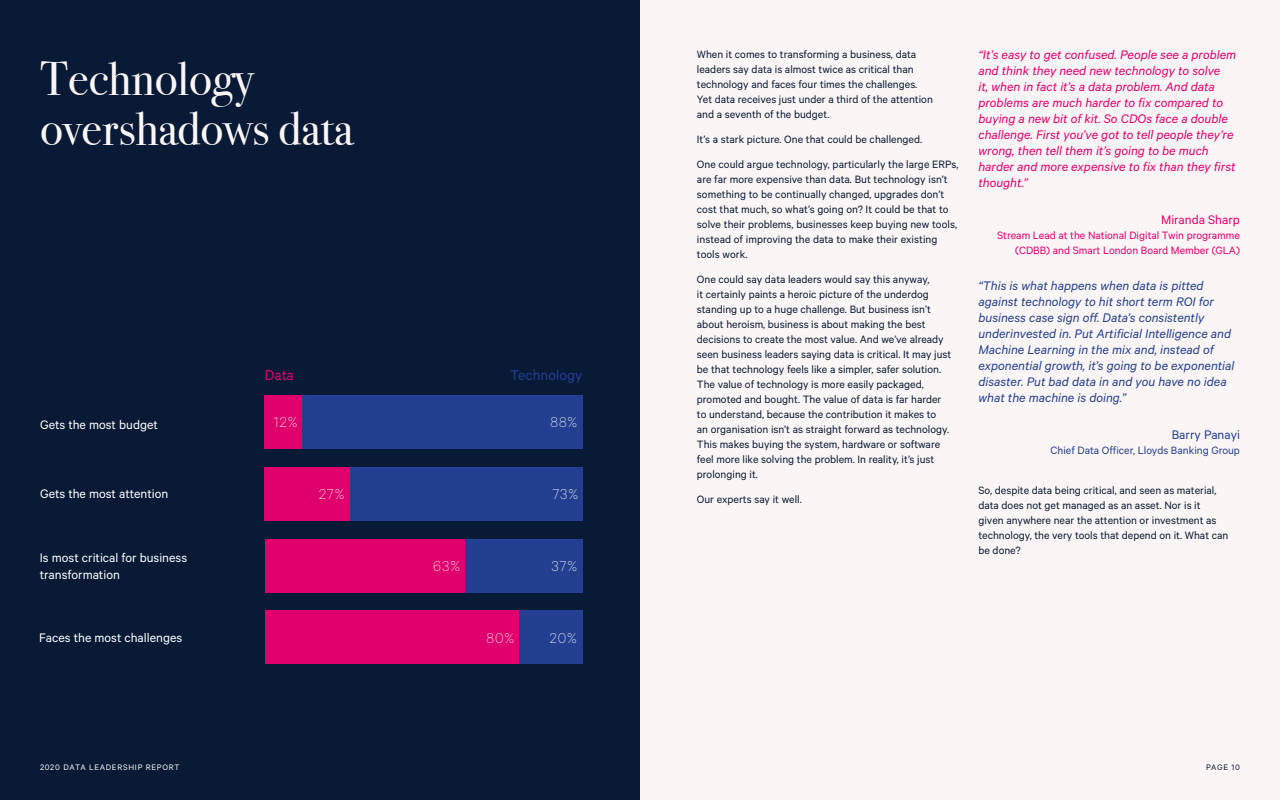
<style>
.page{position:relative;width:1280px;height:800px;background:#fbf6f5}
.page>*{position:absolute;margin:0;border:0;box-sizing:border-box;transform-origin:0 0}
.t1{font:48px/50px "Bodoni Svty Two ITCTT";color:#fbf6f5}
.t2{font:100 16px "Calibre";letter-spacing:.06em;color:#fbf6f5}
.t3{font:16px "Calibre";color:#223f91}
.t4{font:16px "Calibre";color:#e0006d}
.t5{font:italic 14px/16px "Calibre";color:#e0006d}
.t6{font:italic 14px/16px "Calibre";color:#223f91}
.t7{font:14px/17px "Calibre";color:#fefefd}
.t8{font:14px "Calibre";color:#e0006d}
.t9{font:14px "Calibre";color:#223f91}
.t10{font:12px/15px "Calibre";color:#081a36}
.t11{font:12px/15px "Calibre";color:#e0006d;text-align:right}
.t12{font:12px "Calibre";color:#223f91}
.t13{font:9px "Calibre";letter-spacing:.08em;color:#fbf6f5}
.t14{font:9px "Calibre";letter-spacing:.07em;color:#081a36}
</style>
<div class="page">
<div style="left:0;top:0;width:640px;height:800px;background:#081a36"></div>
<div style="left:350px;top:467px;width:233px;height:54px;background:#223f91"></div>
<div style="left:265px;top:467px;width:85px;height:54px;background:#e0006d"></div>
<div style="left:265px;top:395px;width:38px;height:54px;background:#e0006d"></div>
<div style="left:303px;top:395px;width:280px;height:54px;background:#223f91"></div>
<div style="left:265px;top:611px;width:254px;height:53px;background:#e0006d"></div>
<div style="left:519px;top:611px;width:64px;height:53px;background:#223f91"></div>
<div style="left:265px;top:539px;width:201px;height:54px;background:#e0006d"></div>
<div style="left:466px;top:539px;width:117px;height:54px;background:#223f91"></div>
<h1 class="t1" style="left:40px;top:49px;width:315px">Technology overshadows data</h1>
<h2 class="t4" style="left:265px;top:366px;width:30px">Data</h2>
<h2 class="t3" style="left:510px;top:366px;width:74px">Technology</h2>
<p class="t7" style="left:40px;top:415px;width:119px">Gets the most budget</p>
<h2 class="t2" style="left:273px;top:413px;width:25px">12%</h2>
<h2 class="t2" style="left:550px;top:413px;width:28px">88%</h2>
<p class="t7" style="left:40px;top:485px;width:130px">Gets the most attention</p>
<h2 class="t2" style="left:319px;top:485px;width:27px">27%</h2>
<h2 class="t2" style="left:553px;top:485px;width:27px">73%</h2>
<p class="t7" style="left:40px;top:548px;width:149px">Is most critical for business transformation</p>
<h2 class="t2" style="left:433px;top:557px;width:28px">63%</h2>
<h2 class="t2" style="left:552px;top:557px;width:27px">37%</h2>
<p class="t7" style="left:39px;top:629px;width:145px">Faces the most challenges</p>
<h2 class="t2" style="left:486px;top:629px;width:29px">80%</h2>
<h2 class="t2" style="left:550px;top:629px;width:29px">20%</h2>
<p class="t10" style="left:697px;top:46px;width:237px">When it comes to transforming a business, data leaders say data is almost twice as critical than technology and faces four times the challenges.<br>Yet data receives just under a third of the attention and a seventh of the budget.</p>
<p class="t10" style="left:697px;top:126px;width:263px;line-height:25px">It’s a stark picture. One that could be challenged.<br>One could argue technology, particularly the large ERPs,</p>
<p class="t10" style="left:697px;top:171px;width:262px">are far more expensive than data. But technology isn’t something to be continually changed, upgrades don’t cost that much, so what’s going on? It could be that to solve their problems, businesses keep buying new tools, instead of improving the data to make their existing tools work.</p>
<p class="t10" style="left:697px;top:271px;width:256px">One could say data leaders would say this anyway,<br>it certainly paints a heroic picture of the underdog standing up to a huge challenge. But business isn’t about heroism, business is about making the best decisions to create the most value. And we’ve already seen business leaders saying data is critical. It may just be that technology feels like a simpler, safer solution.<br>The value of technology is more easily packaged, promoted and bought. The value of data is far harder to understand, because the contribution it makes to<br>an organisation isn’t as straight forward as technology.<br>This makes buying the system, hardware or software feel more like solving the problem. In reality, it’s just prolonging it.</p>
<p class="t10" style="left:697px;top:491px;width:106px">Our experts say it well.</p>
<p class="t5" style="left:978px;top:46px;width:259px">“It’s easy to get confused. People see a problem and think they need new technology to solve<br>it, when in fact it’s a data problem. And data problems are much harder to fix compared to buying a new bit of kit. So CDOs face a double challenge. First you’ve got to tell people they’re wrong, then tell them it’s going to be much harder and more expensive to fix than they first thought.”</p>
<p class="t8" style="left:1161px;top:212px;width:80px">Miranda Sharp</p>
<p class="t11" style="left:997px;top:227px;width:244px">Stream Lead at the National Digital Twin programme (CDBB) and Smart London Board Member (GLA)</p>
<p class="t6" style="left:978px;top:277px;width:258px">“This is what happens when data is pitted against technology to hit short term ROI for business case sign off. Data’s consistently underinvested in. Put Artificial Intelligence and Machine Learning in the mix and, instead of exponential growth, it’s going to be exponential disaster. Put bad data in and you have no idea what the machine is doing.”</p>
<p class="t9" style="left:1172px;top:427px;width:70px">Barry Panayi</p>
<p class="t12" style="left:1051px;top:443px;width:191px">Chief Data Officer, Lloyds Banking Group</p>
<p class="t10" style="left:978px;top:482px;width:251px">So, despite data being critical, and seen as material, data does not get managed as an asset. Nor is it given anywhere near the attention or investment as technology, the very tools that depend on it. What can be done?</p>
<p class="t13" style="left:40px;top:762px;width:141px">2020 DATA LEADERSHIP REPORT</p>
<p class="t14" style="left:1206px;top:762px;width:35px">PAGE 10</p>
</div>
